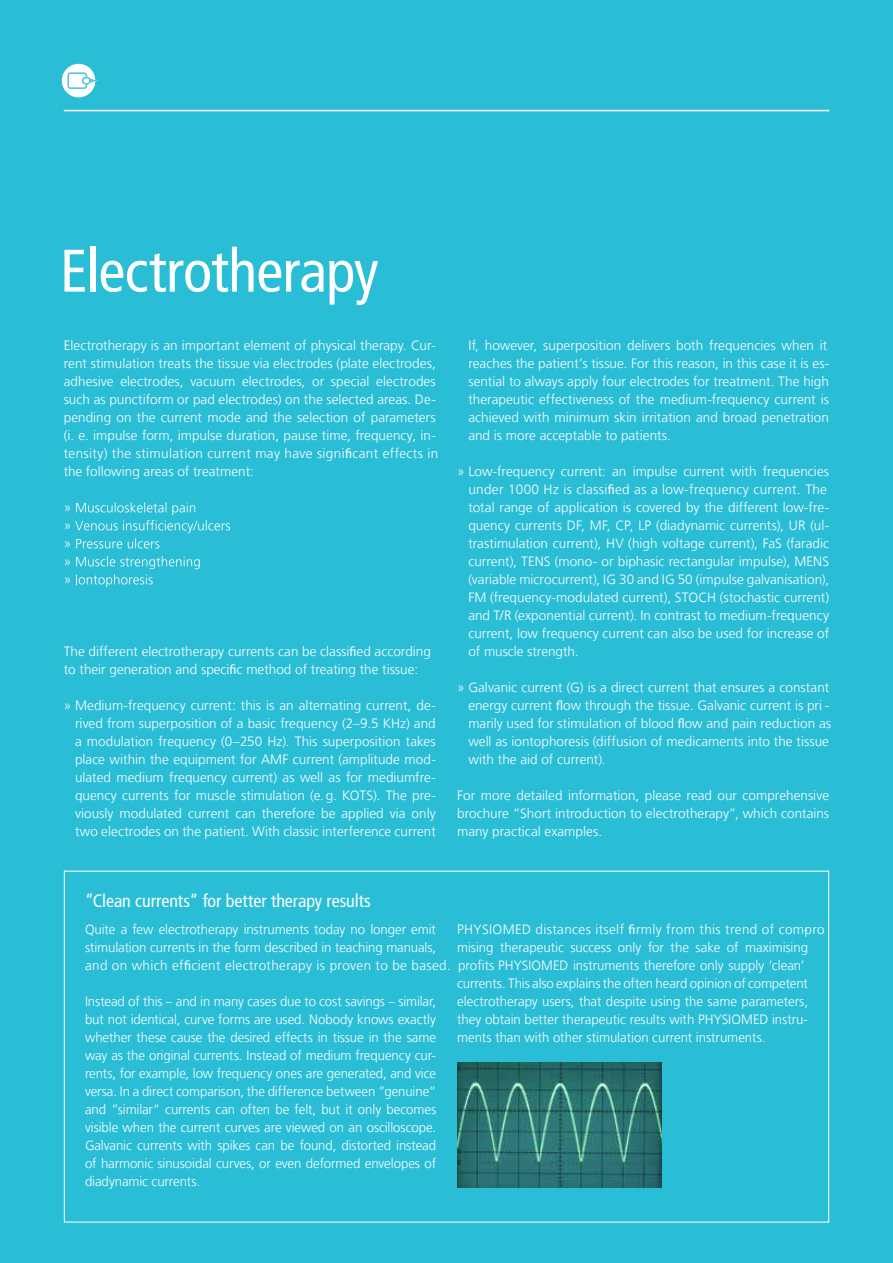
<style>
.page{position:relative;width:893px;height:1263px;background:#29bdd6}
.page>*{position:absolute;margin:0;border:0;box-sizing:border-box;transform-origin:0 0}
.t1{font:condensed 60px "Frutiger LT";letter-spacing:-.01em;color:#fff}
.t2{font:condensed 18px "Frutiger LT";letter-spacing:-.005em;color:#fff}
.t3{font:300 13.5px/18px "Frutiger LT";color:#fff}
.t4{font:300 13.5px "Frutiger LT";letter-spacing:.025em;color:#fff}
.s1{font-family:"Myriad Pro";font-weight:400}
</style>
<div class="page">
<svg style="left:75px;top:502px;width:155px;height:46px"></svg>
<svg style="left:76px;top:556px;width:124px;height:31px"></svg>
<img style="left:457px;top:1063px;width:205px;height:124px">
<hr style="left:64px;top:110px;width:765px;height:1px;background:#fff">
<div style="left:62px;top:64px;width:33px;height:33px;background:#fff;border-radius:50%"></div>
<svg style="left:67px;top:72px;width:32px;height:17px"></svg>
<h1 class="t1" style="left:60px;top:236px;width:320px">Electrotherapy</h1>
<p class="t3" style="left:64px;top:337px;width:376px">Electrotherapy is an important element of physical therapy. Cur&shy;rent stimulation treats the tissue via electrodes (plate electrodes, adhesive electrodes, vacuum electrodes, or special electrodes such as punctiform or pad electrodes) on the selected areas. De&shy;pending on the current mode and the selection of parameters (i. e. impulse form, impulse duration, pause time, frequency, in&shy;tensity) the stimulation current may have signi<span class="s1">fi</span>cant effects in the following areas of treatment:</p>
<p class="t3" style="left:64px;top:499px;width:9px;text-align:justify">» » » » »</p>
<p class="t3" style="left:64px;top:643px;width:369px">The different electrotherapy currents can be classi<span class="s1">fi</span>ed according to their generation and speci<span class="s1">fi</span>c method of treating the tissue:</p>
<p class="t3" style="left:75px;top:697px;width:362px;text-align:justify;text-indent:-11px">» Medium-frequency current: this is an alternating current, de&shy;rived from superposition of a basic frequency (2–9.5 KHz) and a modulation frequency (0–250 Hz). This superposition takes place within the equipment for AMF current (amplitude mod&shy;ulated medium frequency current) as well as for mediumfre&shy;quency currents for muscle stimulation (e.g. KOTS). The pre&shy;viously modulated current can therefore be applied via only two electrodes on the patient. With classic interference current</p>
<p class="t3" style="left:468px;top:337px;width:362px">If, however, superposition delivers both frequencies when it reaches the patient’s tissue. For this reason, in this case it is es&shy;sential to always apply four electrodes for treatment. The high therapeutic effectiveness of the medium-frequency current is achieved with minimum skin irritation and broad penetration and is more acceptable to patients.</p>
<p class="t3" style="left:468px;top:463px;width:362px;text-indent:-11px">» Low-frequency current: an impulse current with frequencies under 1000 Hz is classi<span class="s1">fi</span>ed as a low-frequency current. The total range of application is covered by the different low-fre&shy;quency currents DF, MF, CP, LP (diadynamic currents), UR (ul&shy;trastimulation current), HV (high voltage current), FaS (faradic current), TENS (mono- or biphasic rectangular impulse), MENS (variable microcurrent), IG 30 and IG 50 (impulse galvanisation), FM (frequency-modulated current), STOCH (stochastic current) and T/R (exponential current). In contrast to medium-frequency current, low frequency current can also be used for increase of of muscle strength.</p>
<p class="t3" style="left:468px;top:679px;width:364px;text-indent:-11px">» Galvanic current (G) is a direct current that ensures a constant energy current <span class="s1">fl</span>ow through the tissue. Galvanic current is pri - marily used for stimulation of blood <span class="s1">fl</span>ow and pain reduction as well as iontophoresis (diffusion of medicaments into the tissue with the aid of current).</p>
<p class="t3" style="left:457px;top:787px;width:374px;text-align:justify">For more detailed information, please read our comprehensive brochure “Short introduction to electrotherapy”, which contains many practical examples.</p>
<h2 class="t2" style="left:85px;top:890px;width:287px">”Clean currents“ for better therapy results</h2>
<p class="t3" style="left:85px;top:920px;width:367px">Quite a few electrotherapy instruments today no longer emit stimulation currents in the form described in teaching manuals, and on which ef<span class="s1">fi</span>cient electrotherapy is proven to be based.</p>
<p class="t3" style="left:85px;top:992px;width:353px;text-align:justify">Instead of this – and in many cases due to cost savings – similar, but not identical, curve forms are used. Nobody knows exactly whether these cause the desired effects in tissue in the same way as the original currents. Instead of medium frequency cur&shy;rents, for example, low frequency ones are generated, and vice versa. In a direct comparison, the difference between ”genuine“ and ”similar“ currents can often be felt, but it only becomes visible when the current curves are viewed on an oscilloscope.<br>Galvanic currents with spikes can be found, distorted instead of harmonic sinusoidal curves, or even deformed envelopes of diadynamic currents.</p>
<p class="t4" style="left:457px;top:921px;width:369px">PHYSIOMED distances itself <span class="s1">fi</span>rmly from this trend of compro</p>
<p class="t3" style="left:457px;top:920px;width:352px;text-indent:346px">- mising therapeutic success only for the sake of maximising profits PHYSIOMED instruments therefore only supply ‘clean’ currents. This also explains the often heard opinion of competent electrotherapy users, that despite using the same parameters, they obtain better therapeutic results with PHYSIOMED instru&shy;ments than with other stimulation current instruments.</p>
</div>
